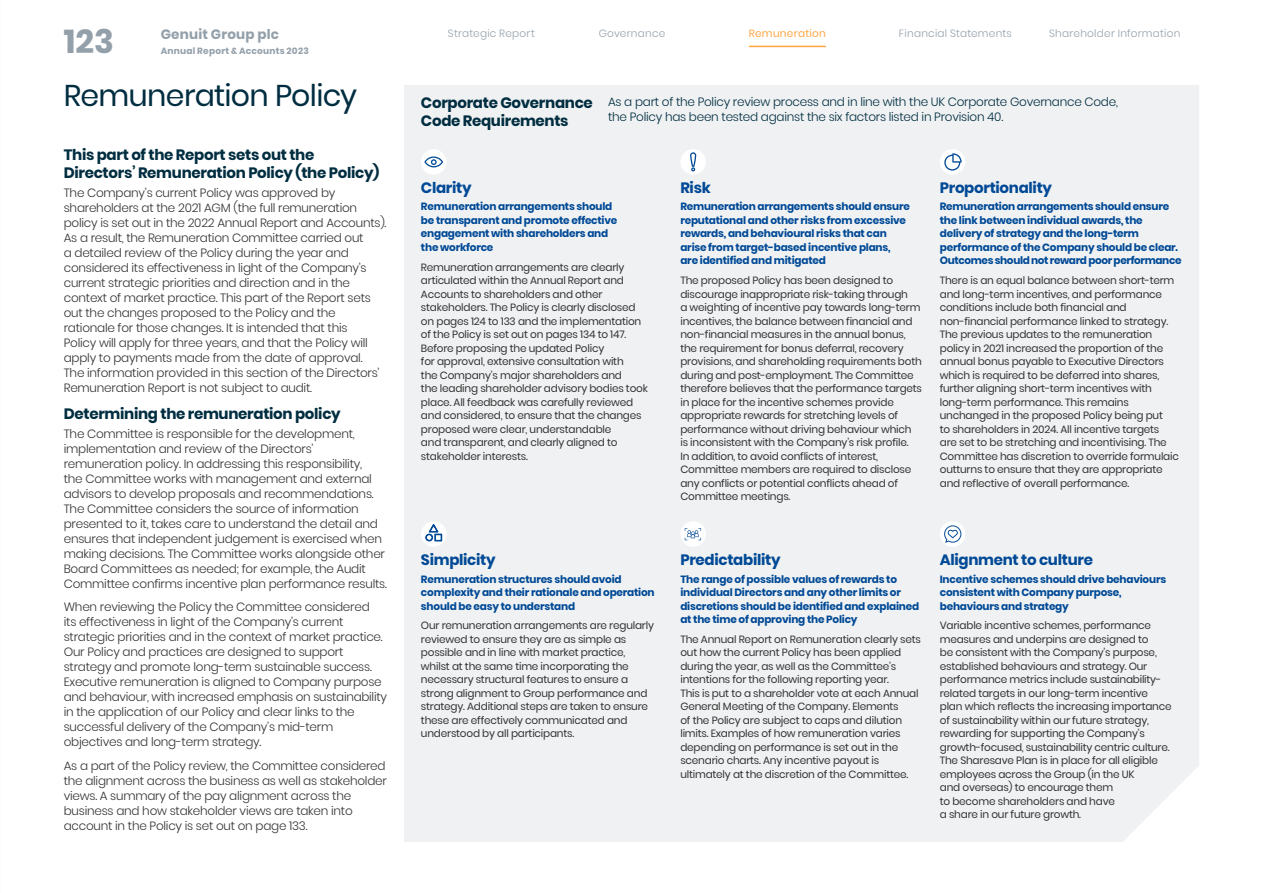
<style>
.page{position:relative;width:1263px;height:893px;background:#fff}
.page>*{position:absolute;margin:0;border:0;box-sizing:border-box;transform-origin:0 0}
.t1{font:700 33px "Poppins";color:#93a0aa}
.t2{font:30px "Poppins";letter-spacing:-.02em;color:#002d40}
.t3{font:700 15px/18px "Poppins";letter-spacing:-.02em;color:#002d40}
.t4{font:700 15px "Poppins";letter-spacing:-.02em;color:#004996}
.t5{font:700 13.5px "Poppins";letter-spacing:.015em;color:#93a0aa}
.t6{font:300 12px/15px "Poppins";letter-spacing:-.02em;color:#333}
.t7{font:300 12px/15px "Poppins";letter-spacing:-.02em;color:#002d40}
.t8{font:10.5px/13.5px "Poppins";letter-spacing:-.02em;color:#333}
.t9{font:700 10.5px/13.5px "Poppins";letter-spacing:-.02em;color:#004996}
.t10{font:300 10.5px "Poppins";letter-spacing:.025em;color:#93a0aa}
.t11{font:10.5px "Poppins";letter-spacing:.025em;color:#ffa644}
.t12{font:700 9px "Poppins";letter-spacing:.025em;color:#93a0aa}
</style>
<div class="page">
<div style="left:404px;top:85px;width:795px;height:757px;background:#eff1f2"></div>
<div style="left:421px;top:149px;width:25px;height:26px;background:#fff;border-radius:50%"></div>
<svg style="left:424px;top:156px;width:19px;height:11px"></svg>
<div style="left:680px;top:149px;width:26px;height:26px;background:#fff;border-radius:50%"></div>
<svg style="left:690px;top:152px;width:6px;height:20px"></svg>
<div style="left:940px;top:149px;width:25px;height:26px;background:#fff;border-radius:50%"></div>
<svg style="left:944px;top:153px;width:18px;height:18px"></svg>
<div style="left:421px;top:521px;width:25px;height:26px;background:#fff;border-radius:50%"></div>
<svg style="left:425px;top:522px;width:17px;height:20px"></svg>
<div style="left:680px;top:521px;width:26px;height:26px;background:#fff;border-radius:50%"></div>
<svg style="left:685px;top:528px;width:16px;height:12px"></svg>
<div style="left:940px;top:521px;width:25px;height:26px;background:#fff;border-radius:50%"></div>
<svg style="left:944px;top:525px;width:17px;height:18px"></svg>
<hr style="left:749px;top:46px;width:77px;height:1px;background:#ffa644">
<h1 class="t1" style="left:64px;top:22px;width:52px">123</h1>
<p class="t5" style="left:161px;top:27px;width:120px">Genuit Group plc</p>
<p class="t12" style="left:161px;top:46px;width:150px">Annual Report &amp; Accounts 2023</p>
<h2 class="t2" style="left:64px;top:78px;width:295px">Remuneration Policy</h2>
<h3 class="t3" style="left:64px;top:146px;width:317px">This part of the Report sets out the<br>Directors’ Remuneration Policy (the Policy)</h3>
<p class="t6" style="left:64px;top:185px;width:324px">The Company’s current Policy was approved by shareholders at the 2021 AGM (the full remuneration policy is set out in the 2022 Annual Report and Accounts).<br>As a result, the Remuneration Committee carried out<br>a detailed review of the Policy during the year and considered its effectiveness in light of the Company’s current strategic priorities and direction and in the context of market practice. This part of the Report sets out the changes proposed to the Policy and the rationale for those changes. It is intended that this<br>Policy will apply for three years, and that the Policy will apply to payments made from the date of approval.<br>The information provided in this section of the Directors’ Remuneration Report is not subject to audit.</p>
<h3 class="t3" style="left:64px;top:404px;width:278px">Determining the remuneration policy</h3>
<p class="t6" style="left:64px;top:426px;width:325px">The Committee is responsible for the development, implementation and review of the Directors’ remuneration policy. In addressing this responsibility,<br>the Committee works with management and external advisors to develop proposals and recommendations.<br>The Committee considers the source of information presented to it, takes care to understand the detail and ensures that independent judgement is exercised when making decisions. The Committee works alongside other Board Committees as needed; for example, the Audit Committee confirms incentive plan performance results.</p>
<p class="t6" style="left:64px;top:600px;width:325px">When reviewing the Policy the Committee considered<br>its effectiveness in light of the Company’s current strategic priorities and in the context of market practice.<br>Our Policy and practices are designed to support strategy and promote long-term sustainable success.<br>Executive remuneration is aligned to Company purpose and behaviour, with increased emphasis on sustainability in the application of our Policy and clear links to the successful delivery of the Company’s mid-term objectives and long-term strategy.</p>
<p class="t6" style="left:64px;top:758px;width:325px">As a part of the Policy review, the Committee considered the alignment across the business as well as stakeholder views. A summary of the pay alignment across the business and how stakeholder views are taken into account in the Policy is set out on page 133.</p>
<p class="t10" style="left:448px;top:27px;width:88px">Strategic Report</p>
<p class="t10" style="left:599px;top:27px;width:68px">Governance</p>
<p class="t11" style="left:749px;top:27px;width:79px">Remuneration</p>
<p class="t10" style="left:899px;top:27px;width:114px">Financial Statements</p>
<p class="t10" style="left:1049px;top:27px;width:133px">Shareholder Information</p>
<h3 class="t3" style="left:421px;top:94px;width:173px">Corporate Governance<br>Code Requirements</h3>
<p class="t7" style="left:608px;top:95px;width:511px">As a part of the Policy review process and in line with the UK Corporate Governance Code, the Policy has been tested against the six factors listed in Provision 40.</p>
<h3 class="t4" style="left:421px;top:179px;width:52px">Clarity</h3>
<p class="t9" style="left:421px;top:200px;width:198px">Remuneration arrangements should be transparent and promote effective engagement with shareholders and the workforce</p>
<p class="t8" style="left:421px;top:260px;width:228px">Remuneration arrangements are clearly articulated within the Annual Report and Accounts to shareholders and other stakeholders. The Policy is clearly disclosed on pages 124 to 133 and the implementation of the Policy is set out on pages 134 to 147.<br>Before proposing the updated Policy<br>for approval, extensive consultation with<br>the Company’s major shareholders and<br>the leading shareholder advisory bodies took place. All feedback was carefully reviewed and considered, to ensure that the changes proposed were clear, understandable<br>and transparent, and clearly aligned to stakeholder interests.</p>
<h3 class="t4" style="left:421px;top:551px;width:76px">Simplicity</h3>
<p class="t9" style="left:421px;top:572px;width:235px">Remuneration structures should avoid complexity and their rationale and operation should be easy to understand</p>
<p class="t8" style="left:421px;top:619px;width:234px">Our remuneration arrangements are regularly reviewed to ensure they are as simple as possible and in line with market practice, whilst at the same time incorporating the necessary structural features to ensure a strong alignment to Group performance and strategy. Additional steps are taken to ensure these are effectively communicated and understood by all participants.</p>
<h3 class="t4" style="left:680px;top:179px;width:32px">Risk</h3>
<p class="t9" style="left:680px;top:200px;width:231px">Remuneration arrangements should ensure reputational and other risks from excessive rewards, and behavioural risks that can arise from target-based incentive plans, are identified and mitigated</p>
<p class="t8" style="left:680px;top:274px;width:243px">The proposed Policy has been designed to discourage inappropriate risk-taking through<br>a weighting of incentive pay towards long-term incentives, the balance between financial and non-financial measures in the annual bonus, the requirement for bonus deferral, recovery provisions, and shareholding requirements both during and post-employment. The Committee therefore believes that the performance targets in place for the incentive schemes provide appropriate rewards for stretching levels of performance without driving behaviour which<br>is inconsistent with the Company’s risk profile.<br>In addition, to avoid conflicts of interest, Committee members are required to disclose any conflicts or potential conflicts ahead of Committee meetings.</p>
<h3 class="t4" style="left:940px;top:179px;width:114px">Proportionality</h3>
<p class="t9" style="left:940px;top:200px;width:243px">Remuneration arrangements should ensure the link between individual awards, the delivery of strategy and the long-term performance of the Company should be clear.<br>Outcomes should not reward poor performance</p>
<p class="t8" style="left:940px;top:274px;width:241px">There is an equal balance between short-term and long-term incentives, and performance conditions include both financial and non‑financial performance linked to strategy.<br>The previous updates to the remuneration policy in 2021 increased the proportion of the annual bonus payable to Executive Directors which is required to be deferred into shares, further aligning short-term incentives with long-term performance. This remains unchanged in the proposed Policy being put<br>to shareholders in 2024. All incentive targets are set to be stretching and incentivising. The Committee has discretion to override formulaic outturns to ensure that they are appropriate and reflective of overall performance.</p>
<h3 class="t4" style="left:680px;top:551px;width:102px">Predictability</h3>
<p class="t9" style="left:680px;top:572px;width:240px">The range of possible values of rewards to individual Directors and any other limits or discretions should be identified and explained at the time of approving the Policy</p>
<p class="t8" style="left:680px;top:632px;width:242px">The Annual Report on Remuneration clearly sets out how the current Policy has been applied during the year, as well as the Committee’s intentions for the following reporting year.<br>This is put to a shareholder vote at each Annual General Meeting of the Company. Elements<br>of the Policy are subject to caps and dilution limits. Examples of how remuneration varies depending on performance is set out in the scenario charts. Any incentive payout is ultimately at the discretion of the Committee.</p>
<h3 class="t4" style="left:940px;top:551px;width:155px">Alignment to culture</h3>
<p class="t9" style="left:940px;top:572px;width:228px">Incentive schemes should drive behaviours consistent with Company purpose, behaviours and strategy</p>
<p class="t8" style="left:940px;top:619px;width:233px">Variable incentive schemes, performance measures and underpins are designed to<br>be consistent with the Company’s purpose, established behaviours and strategy. Our performance metrics include sustainability&shy;related targets in our long-term incentive plan which reflects the increasing importance of sustainability within our future strategy, rewarding for supporting the Company’s growth-focused, sustainability centric culture.<br>The Sharesave Plan is in place for all eligible employees across the Group (in the UK<br>and overseas) to encourage them<br>to become shareholders and have<br>a share in our future growth.</p>
</div>
